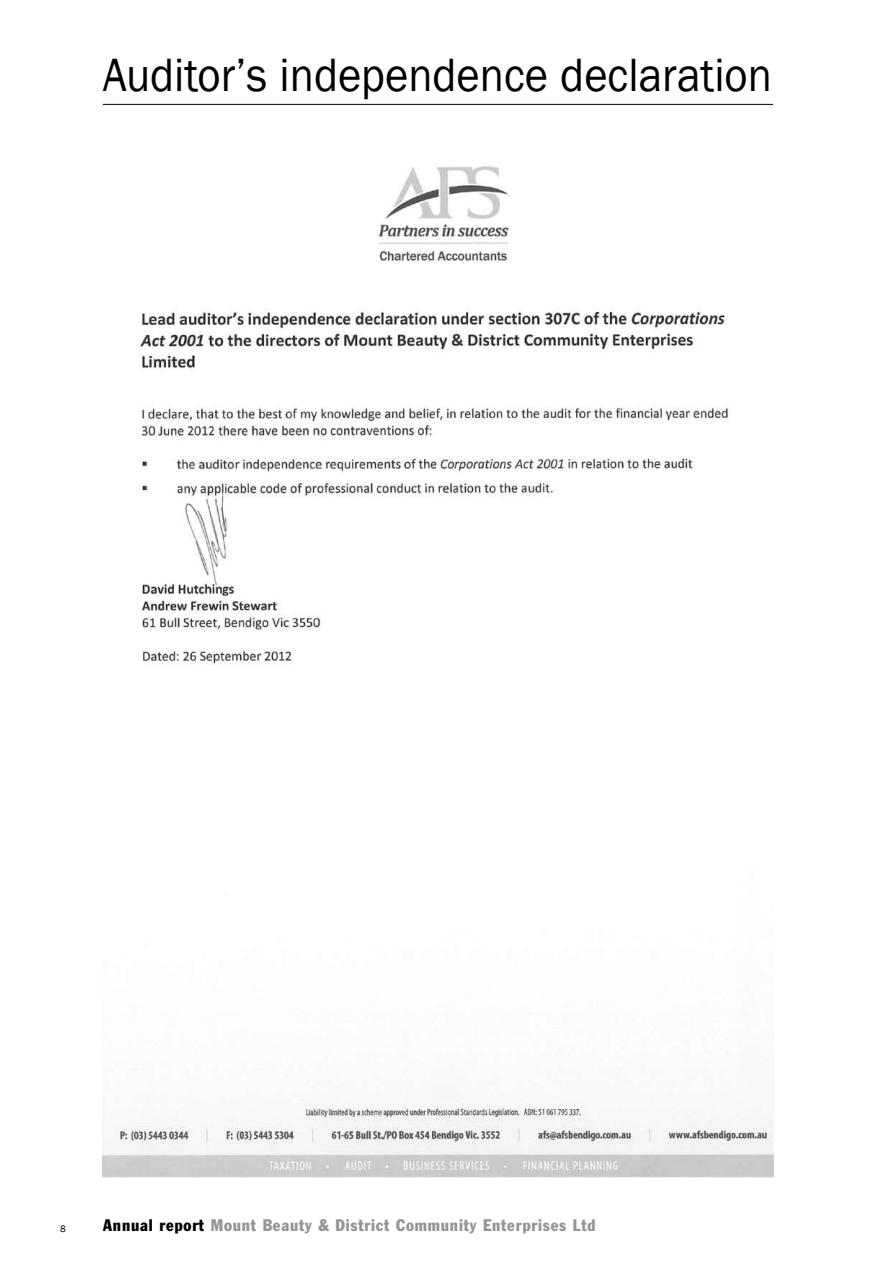
<style>
.page{position:relative;width:893px;height:1263px;background:#fff}
.page>*{position:absolute;margin:0;border:0;box-sizing:border-box;transform-origin:0 0}
.t1{font:48px "Franklin Gothic";color:#000;scale:.93 1}
.t2{font:condensed 16.5px "Franklin Gothic";letter-spacing:.05em;color:#939598}
.t3{font:9.75px "Franklin Gothic";color:#000}
.s1{color:#000}
</style>
<div class="page">
<img style="left:102px;top:166px;width:672px;height:1012px">
<hr style="left:103px;top:104px;width:670px;height:1px;background:#000">
<div style="left:434px;top:1083px;width:22px;height:18px;background:#f5f6f6"></div>
<h1 class="t1" style="left:103px;top:45px;width:721px">Auditor’s independence declaration</h1>
<p class="t3" style="left:60px;top:1223px;width:7px">8</p>
<p class="t2" style="left:103px;top:1215px;width:494px"><span class="s1">Annual report</span> Mount Beauty &amp; District Community Enterprises Ltd</p>
</div>
